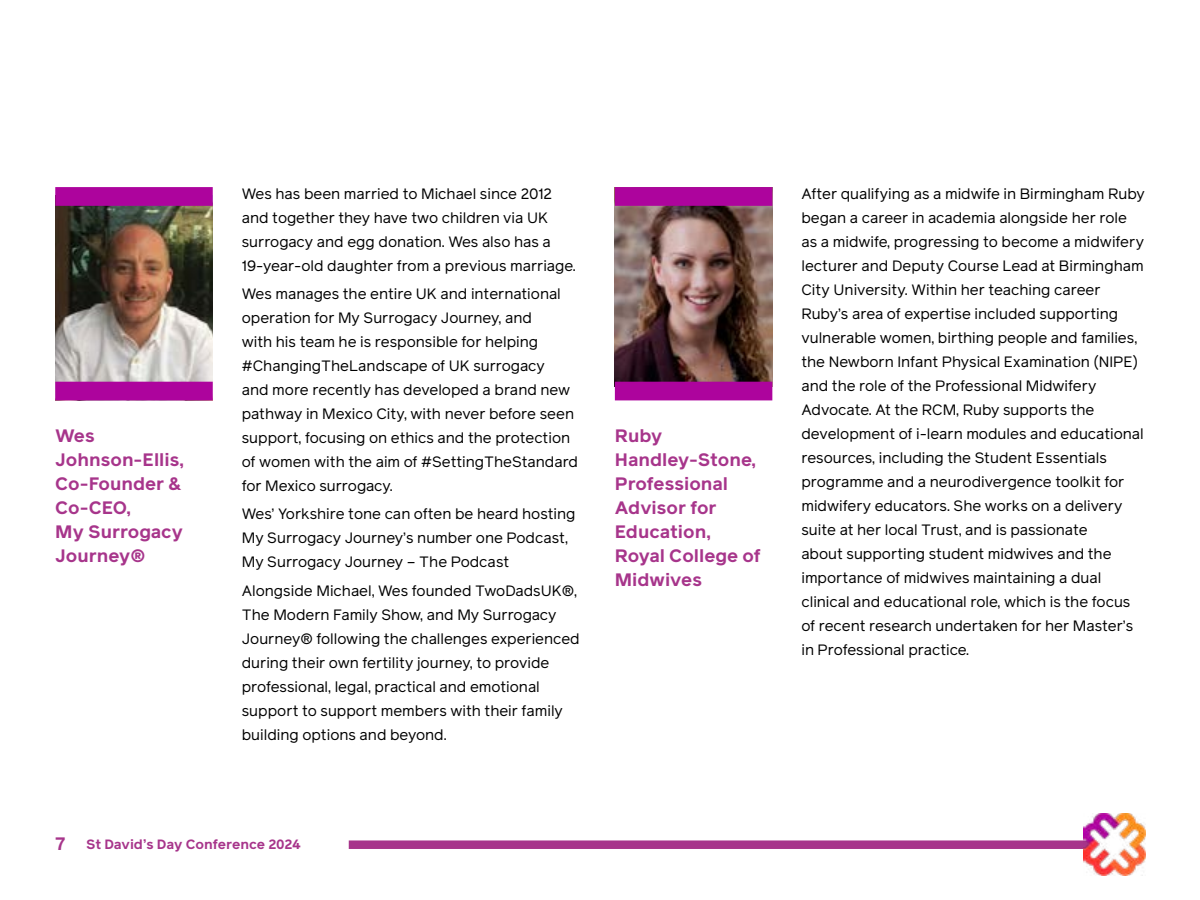
<style>
.page{position:relative;width:1200px;height:900px;background:#fff}
.page>*{position:absolute;margin:0;border:0;box-sizing:border-box;transform-origin:0 0}
.t1{font:700 18px/24px "Reader Pro";color:#a7358b}
.t2{font:15px/24px "Reader Pro";color:#000}
.t3{font:700 13.5px "Reader Pro";letter-spacing:-.01em;color:#a7358b}
.s1{font-size:18px}
</style>
<div class="page">
<div style="left:349px;top:840px;width:743px;height:9px;background:#a7358b"></div>
<img style="left:1083px;top:814px;width:63px;height:62px">
<img style="left:55px;top:206px;width:158px;height:176px">
<img style="left:615px;top:206px;width:157px;height:176px">
<div style="left:55px;top:382px;width:158px;height:18px;background:#ad049d"></div>
<div style="left:615px;top:382px;width:157px;height:18px;background:#ad049d"></div>
<div style="left:55px;top:187px;width:158px;height:19px;background:#ad049d"></div>
<div style="left:615px;top:187px;width:157px;height:19px;background:#ad049d"></div>
<p class="t1" style="left:55px;top:424px;width:130px">Wes<br>Johnson-Ellis,<br>Co-Founder &amp;<br>Co-CEO,<br>My Surrogacy<br>Journey®</p>
<p class="t2" style="left:242px;top:181px;width:335px">Wes has been married to Michael since 2012 and together they have two children via UK surrogacy and egg donation. Wes also has a 19-year-old daughter from a previous marriage.</p>
<p class="t2" style="left:242px;top:282px;width:338px">Wes manages the entire UK and international operation for My Surrogacy Journey, and<br>with his team he is responsible for helping #ChangingTheLandscape of UK surrogacy<br>and more recently has developed a brand new pathway in Mexico City, with never before seen support, focusing on ethics and the protection of women with the aim of #SettingTheStandard for Mexico surrogacy.</p>
<p class="t2" style="left:242px;top:502px;width:335px">Wes’ Yorkshire tone can often be heard hosting<br>My Surrogacy Journey’s number one Podcast,<br>My Surrogacy Journey – The Podcast</p>
<p class="t2" style="left:242px;top:578px;width:339px">Alongside Michael, Wes founded TwoDadsUK®, The Modern Family Show, and My Surrogacy Journey® following the challenges experienced during their own fertility journey, to provide professional, legal, practical and emotional support to support members with their family building options and beyond.</p>
<p class="t1" style="left:615px;top:424px;width:148px">Ruby<br>Handley-Stone,<br>Professional<br>Advisor for<br>Education,<br>Royal College of<br>Midwives</p>
<p class="t3" style="left:55px;top:835px;width:247px"><span class="s1">7</span> St David’s Day Conference 2024</p>
<p class="t2" style="left:801px;top:181px;width:345px">After qualifying as a midwife in Birmingham Ruby began a career in academia alongside her role as a midwife, progressing to become a midwifery lecturer and Deputy Course Lead at Birmingham City University. Within her teaching career Ruby’s area of expertise included supporting vulnerable women, birthing people and families, the Newborn Infant Physical Examination (NIPE) and the role of the Professional Midwifery Advocate. At the RCM, Ruby supports the development of i-learn modules and educational resources, including the Student Essentials programme and a neurodivergence toolkit for midwifery educators. She works on a delivery suite at her local Trust, and is passionate<br>about supporting student midwives and the importance of midwives maintaining a dual clinical and educational role, which is the focus of recent research undertaken for her Master’s in Professional practice.</p>
</div>
